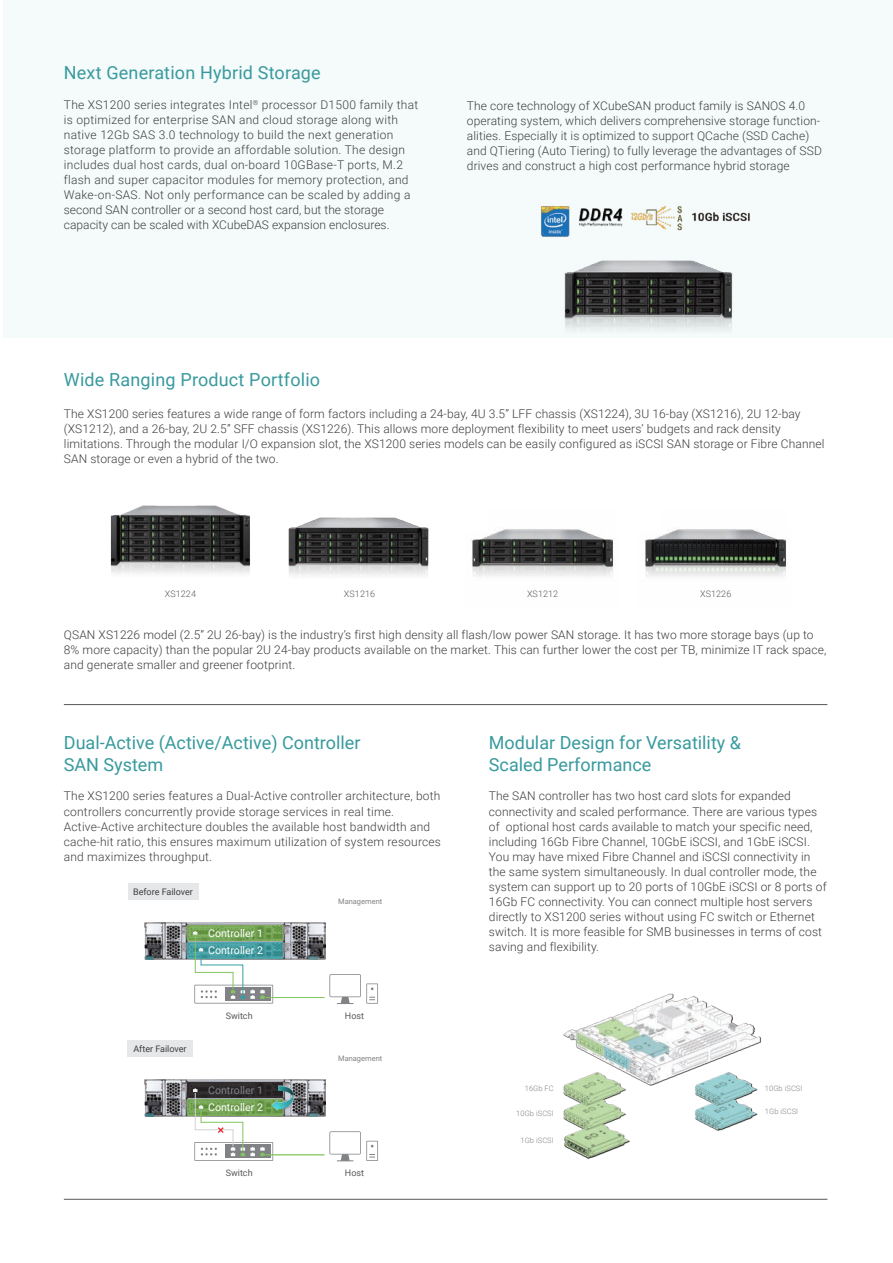
<style>
.page{position:relative;width:893px;height:1263px;background:#fff}
.page>*{position:absolute;margin:0;border:0;box-sizing:border-box;transform-origin:0 0}
.t1{font:18px/21px "Roboto";color:#389a9e}
.t2{font:300 12px/15px "Roboto";letter-spacing:.01em;color:#3e3e3f}
.t3{font:10.65px/17px "Roboto";color:#fff}
.t4{font:10.65px "Roboto";color:#808285}
.t5{font:9px "Roboto";color:#3e3e3f}
.t6{font:300 9px "Roboto";letter-spacing:.01em;color:#57585a}
.t7{font:9px "Roboto";color:#57585a}
.t8{font:300 7.5px "Roboto";letter-spacing:.01em;color:#808285}
.t9{font:7.5px "Roboto";color:#808285}
</style>
<div class="page">
<div style="left:3px;top:0;width:890px;height:338px;background:#f5fafa"></div>
<hr style="left:64px;top:704px;width:763px;height:1px;background:#57585a">
<hr style="left:64px;top:1199px;width:763px;height:1px;background:#57585a">
<img style="left:541px;top:206px;width:209px;height:124px">
<img style="left:288px;top:517px;width:141px;height:59px">
<img style="left:110px;top:505px;width:140px;height:69px">
<img style="left:471px;top:529px;width:143px;height:48px">
<img style="left:644px;top:529px;width:143px;height:48px">
<img style="left:144px;top:922px;width:182px;height:37px">
<svg style="left:329px;top:974px;width:49px;height:30px"></svg>
<div style="left:128px;top:883px;width:70px;height:16px;background:#e6e7e9"></div>
<svg style="left:187px;top:942px;width:96px;height:16px"></svg>
<svg style="left:187px;top:925px;width:96px;height:16px"></svg>
<hr style="left:266px;top:997px;width:59px;height:1px;background:#82c55f">
<svg style="left:193px;top:931px;width:80px;height:72px"></svg>
<img style="left:144px;top:1080px;width:182px;height:36px">
<svg style="left:329px;top:1131px;width:49px;height:30px"></svg>
<div style="left:128px;top:1040px;width:65px;height:16px;background:#e6e7e9"></div>
<svg style="left:187px;top:1099px;width:6px;height:16px"></svg>
<div style="left:187px;top:1082px;width:96px;height:16px;background:#312d2f"></div>
<hr style="left:266px;top:1154px;width:59px;height:1px;background:#82c55f">
<svg style="left:193px;top:1085px;width:100px;height:76px"></svg>
<img style="left:563px;top:993px;width:198px;height:166px">
<hr style="left:892px;top:0;width:1px;height:1263px;background:#fff">
<hr style="left:892px;top:583px;width:1px;height:680px;background:#bfbfbf">
<h1 class="t1" style="left:64px;top:62px;width:258px">Next Generation Hybrid Storage</h1>
<p class="t2" style="left:64px;top:97px;width:356px">The XS1200 series integrates Intel<sup>®</sup> processor D1500 family that is optimized for enterprise SAN and cloud storage along with native 12Gb SAS 3.0 technology to build the next generation storage platform to provide an affordable solution. The design includes dual host cards, dual on-board 10GBase-T ports, M.2 flash and super capacitor modules for memory protection, and Wake-on-SAS. Not only performance can be scaled by adding a second SAN controller or a second host card, but the storage capacity can be scaled with XCubeDAS expansion enclosures.</p>
<p class="t2" style="left:467px;top:98px;width:357px">The core technology of XCubeSAN product family is SANOS 4.0 operating system, which delivers comprehensive storage function&shy;alities. Especially it is optimized to support QCache (SSD Cache) and QTiering (Auto Tiering) to fully leverage the advantages of SSD drives and construct a high cost performance hybrid storage</p>
<h1 class="t1" style="left:64px;top:368px;width:258px">Wide Ranging Product Portfolio</h1>
<p class="t2" style="left:64px;top:406px;width:762px">The XS1200 series features a wide range of form factors including a 24-bay, 4U 3.5” LFF chassis (XS1224), 3U 16-bay (XS1216), 2U 12-bay (XS1212), and a 26-bay, 2U 2.5” SFF chassis (XS1226). This allows more deployment flexibility to meet users’ budgets and rack density limitations. Through the modular I/O expansion slot, the XS1200 series models can be easily configured as iSCSI SAN storage or Fibre Channel SAN storage or even a hybrid of the two.</p>
<p class="t6" style="left:165px;top:587px;width:33px">XS1224</p>
<p class="t6" style="left:344px;top:587px;width:33px">XS1216</p>
<p class="t6" style="left:527px;top:588px;width:33px">XS1212</p>
<p class="t6" style="left:700px;top:588px;width:33px">XS1226</p>
<p class="t2" style="left:64px;top:627px;width:764px">QSAN XS1226 model (2.5” 2U 26-bay) is the industry’s first high density all flash/low power SAN storage. It has two more storage bays (up to<br>8% more capacity) than the popular 2U 24-bay products available on the market. This can further lower the cost per TB, minimize IT rack space, and generate smaller and greener footprint.</p>
<h1 class="t1" style="left:64px;top:732px;width:298px">Dual-Active (Active/Active) Controller<br>SAN System</h1>
<p class="t2" style="left:64px;top:788px;width:379px">The XS1200 series features a Dual-Active controller architecture, both controllers concurrently provide storage services in real time.<br>Active-Active architecture doubles the available host bandwidth and cache-hit ratio, this ensures maximum utilization of system resources and maximizes throughput.</p>
<p class="t5" style="left:133px;top:885px;width:61px">Before Failover</p>
<p class="t3" style="left:208px;top:924px;width:57px">Controller 1<br>Controller 2</p>
<p class="t5" style="left:133px;top:1043px;width:55px">After Failover</p>
<p class="t7" style="left:226px;top:1010px;width:28px">Switch</p>
<p class="t4" style="left:208px;top:1083px;width:57px">Controller 1</p>
<p class="t3" style="left:208px;top:1098px;width:57px">Controller 2</p>
<p class="t7" style="left:226px;top:1167px;width:28px">Switch</p>
<p class="t9" style="left:338px;top:896px;width:46px">Management</p>
<p class="t7" style="left:345px;top:1009px;width:21px">Host</p>
<p class="t9" style="left:338px;top:1053px;width:46px">Management</p>
<p class="t7" style="left:345px;top:1167px;width:21px">Host</p>
<h1 class="t1" style="left:489px;top:732px;width:254px">Modular Design for Versatility &amp;<br>Scaled Performance</h1>
<p class="t2" style="left:489px;top:788px;width:339px">The SAN controller has two host card slots for expanded connectivity and scaled performance. There are various types of optional host cards available to match your specific need, including 16Gb Fibre Channel, 10GbE iSCSI, and 1GbE iSCSI.<br>You may have mixed Fibre Channel and iSCSI connectivity in the same system simultaneously. In dual controller mode, the system can support up to 20 ports of 10GbE iSCSI or 8 ports of 16Gb FC connectivity. You can connect multiple host servers directly to XS1200 series without using FC switch or Ethernet switch. It is more feasible for SMB businesses in terms of cost saving and flexibility.</p>
<p class="t8" style="left:525px;top:1083px;width:30px">16Gb FC</p>
<p class="t8" style="left:765px;top:1083px;width:39px">10Gb iSCSI</p>
<p class="t8" style="left:516px;top:1108px;width:39px">10Gb iSCSI</p>
<p class="t8" style="left:765px;top:1106px;width:35px">1Gb iSCSI</p>
<p class="t8" style="left:520px;top:1135px;width:35px">1Gb iSCSI</p>
</div>
